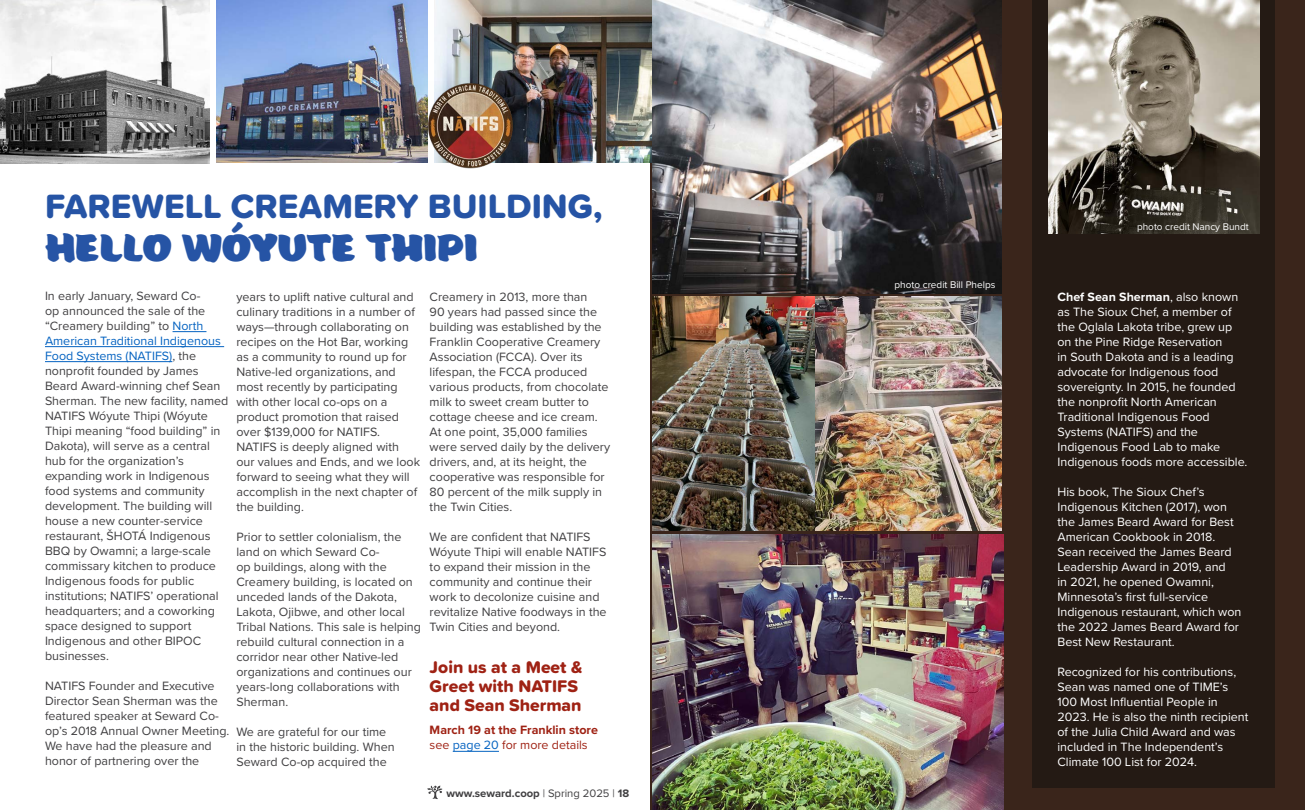
<style>
.page{position:relative;width:1305px;height:810px;background:#fff}
.page>*{position:absolute;margin:0;border:0;box-sizing:border-box;transform-origin:0 0}
.t1{font:700 35.25px "Eds Market";color:#2654a5}
.t2{font:35px "Proxima Soft Extrabld";color:#2654a5}
.t3{font:17.5px/19.4px "Proxima Soft Extrabld";color:#9f2214}
.t4{font:12.5px/15px "Proxima Nova";color:#414042}
.t5{font:12.5px/15px "Proxima Nova";color:#fff}
.t6{font:700 12.5px/15px "Proxima Nova";color:#9f2214}
.t7{font:700 11.25px "Proxima Nova";color:#414042}
.t8{font:10px "Proxima Nova";color:#fff}
.s1{color:#0563c1}
.s2{font-weight:400}
.s3{font-weight:400;color:#0563c1}
.s4{font-weight:700}
</style>
<div class="page">
<div style="left:651px;top:0;width:654px;height:810px;background:#3a251b"></div>
<div style="left:1032px;top:0;width:243px;height:788px;background:#241a14"></div>
<svg style="left:427px;top:786px;width:15px;height:13px"></svg>
<hr style="left:173px;top:331px;width:33px;height:1px;background:#0563c1">
<hr style="left:45px;top:346px;width:179px;height:1px;background:#0563c1">
<hr style="left:45px;top:361px;width:127px;height:1px;background:#0563c1">
<img style="left:435px;top:0;width:217px;height:162px">
<img style="left:216px;top:0;width:211px;height:162px">
<img style="left:0;top:0;width:209px;height:163px">
<img style="left:1049px;top:0;width:211px;height:234px">
<img style="left:652px;top:0;width:350px;height:294px">
<img style="left:652px;top:297px;width:350px;height:234px">
<img style="left:652px;top:535px;width:351px;height:275px">
<img style="left:426px;top:81px;width:89px;height:88px">
<hr style="left:453px;top:751px;width:46px;height:1px;background:#0563c1">
<h2 class="t2" style="left:45px;top:180px;width:559px">FAREWELL CREAMERY BUILDING,</h2>
<h1 class="t1" style="left:45px;top:228px;width:434px">HELLO WÓYUTE THIPI</h1>
<p class="t4" style="left:45px;top:287px;width:185px">In early January, Seward Co-<br>op announced the sale of the “Creamery building” to <span class="s1">North<br>American Traditional Indigenous<br>Food Systems (NATIFS)</span>, the nonprofit founded by James<br>Beard Award-winning chef Sean<br>Sherman. The new facility, named<br>NATIFS Wóyute Thipi (Wóyute<br>Thipi meaning “food building” in<br>Dakota), will serve as a central hub for the organization’s expanding work in Indigenous food systems and community development. The building will house a new counter-service restaurant, ŠHOTÁ Indigenous<br>BBQ by Owamni; a large-scale commissary kitchen to produce<br>Indigenous foods for public institutions; NATIFS’ operational headquarters; and a coworking space designed to support<br>Indigenous and other BIPOC businesses.</p>
<p class="t4" style="left:45px;top:677px;width:186px">NATIFS Founder and Executive<br>Director Sean Sherman was the featured speaker at Seward Co&shy;op’s 2018 Annual Owner Meeting.<br>We have had the pleasure and honor of partnering over the</p>
<p class="t4" style="left:430px;top:289px;width:182px">Creamery in 2013, more than<br>90 years had passed since the building was established by the<br>Franklin Cooperative Creamery<br>Association (FCCA). Over its lifespan, the FCCA produced various products, from chocolate milk to sweet cream butter to cottage cheese and ice cream.<br>At one point, 35,000 families were served daily by the delivery drivers, and, at its height, the cooperative was responsible for<br>80 percent of the milk supply in the Twin Cities.</p>
<p class="t4" style="left:430px;top:529px;width:178px">We are confident that NATIFS<br>Wóyute Thipi will enable NATIFS to expand their mission in the community and continue their work to decolonize cuisine and revitalize Native foodways in the<br>Twin Cities and beyond.</p>
<p class="t4" style="left:236px;top:289px;width:185px">years to uplift native cultural and culinary traditions in a number of ways—through collaborating on recipes on the Hot Bar, working as a community to round up for<br>Native-led organizations, and most recently by participating with other local co-ops on a product promotion that raised over $139,000 for NATIFS.<br>NATIFS is deeply aligned with our values and Ends, and we look forward to seeing what they will accomplish in the next chapter of the building.</p>
<p class="t4" style="left:236px;top:529px;width:186px">Prior to settler colonialism, the land on which Seward Co-<br>op buildings, along with the<br>Creamery building, is located on unceded lands of the Dakota,<br>Lakota, Ojibwe, and other local<br>Tribal Nations. This sale is helping rebuild cultural connection in a corridor near other Native-led organizations and continues our years-long collaborations with<br>Sherman.</p>
<p class="t4" style="left:236px;top:724px;width:160px">We are grateful for our time in the historic building. When<br>Seward Co-op acquired the</p>
<h3 class="t3" style="left:430px;top:657px;width:154px">Join us at a Meet &amp;<br>Greet with NATIFS and Sean Sherman</h3>
<p class="t6" style="left:430px;top:722px;width:170px">March 19 at the Franklin store <span class="s2">see</span> <span class="s3">page 20</span> <span class="s2">for more details</span></p>
<p class="t7" style="left:446px;top:784px;width:184px">www.seward.coop <span class="s2">| Spring 2025 |</span> 18</p>
<p class="t8" style="left:895px;top:278px;width:102px">photo credit Bill Phelps</p>
<p class="t8" style="left:1137px;top:220px;width:113px">photo credit Nancy Bundt</p>
<p class="t5" style="left:1058px;top:289px;width:192px"><span class="s4">Chef Sean Sherman</span>, also known as The Sioux Chef, a member of the Oglala Lakota tribe, grew up on the Pine Ridge Reservation<br>in South Dakota and is a leading advocate for Indigenous food sovereignty. In 2015, he founded the nonprofit North American<br>Traditional Indigenous Food<br>Systems (NATIFS) and the<br>Indigenous Food Lab to make<br>Indigenous foods more accessible.</p>
<p class="t5" style="left:1058px;top:484px;width:185px">His book, The Sioux Chef’s<br>Indigenous Kitchen (2017), won the James Beard Award for Best<br>American Cookbook in 2018.<br>Sean received the James Beard<br>Leadership Award in 2019, and<br>in 2021, he opened Owamni,<br>Minnesota’s first full-service<br>Indigenous restaurant, which won the 2022 James Beard Award for<br>Best New Restaurant.</p>
<p class="t5" style="left:1058px;top:664px;width:192px">Recognized for his contributions,<br>Sean was named one of TIME’s<br>100 Most Influential People in<br>2023. He is also the ninth recipient of the Julia Child Award and was included in The Independent’s<br>Climate 100 List for 2024.</p>
</div>
